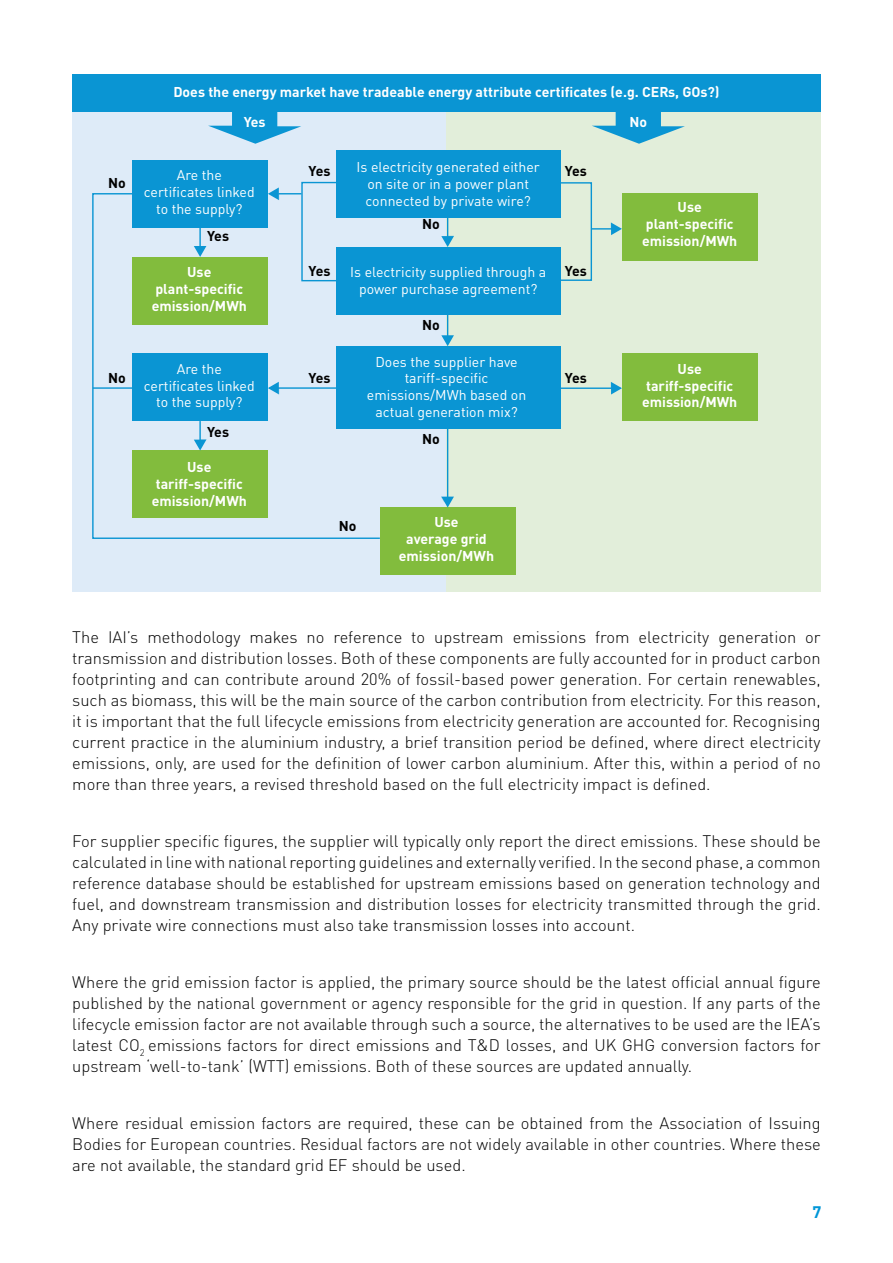
<style>
.page{position:relative;width:893px;height:1263px;background:#fff}
.page>*{position:absolute;margin:0;border:0;box-sizing:border-box;transform-origin:0 0}
.t1{font:300 16.5px/21px "DINOT";color:#000;text-align:justify}
.t2{font:700 16.5px "DINOT";color:#0096d7}
.t3{font:14.1px/17px "DINOT";color:#fff;text-align:center}
.t4{font:700 14.1px/17px "DINOT";color:#fff;text-align:center}
.t5{font:700 14.1px "DINOT";color:#000}
</style>
<div class="page">
<div style="left:72px;top:74px;width:374px;height:518px;background:#deebf8"></div>
<div style="left:446px;top:74px;width:375px;height:518px;background:#e2eeda"></div>
<div style="left:72px;top:74px;width:749px;height:37px;background:#0a95d3"></div>
<svg style="left:208px;top:111px;width:93px;height:33px"></svg>
<svg style="left:592px;top:111px;width:93px;height:33px"></svg>
<div style="left:132px;top:160px;width:136px;height:67px;background:#0a95d3"></div>
<div style="left:622px;top:194px;width:135px;height:67px;background:#82bc3d"></div>
<div style="left:622px;top:354px;width:135px;height:67px;background:#82bc3d"></div>
<div style="left:380px;top:507px;width:135px;height:68px;background:#82bc3d"></div>
<div style="left:336px;top:150px;width:224px;height:67px;background:#0a95d3"></div>
<div style="left:336px;top:247px;width:224px;height:67px;background:#0a95d3"></div>
<div style="left:336px;top:346px;width:224px;height:83px;background:#0a95d3"></div>
<div style="left:301px;top:182px;width:36px;height:99px;border:1px solid #0a95d3"></div>
<svg style="left:271px;top:187px;width:8px;height:5px"></svg>
<svg style="left:611px;top:382px;width:11px;height:12px"></svg>
<svg style="left:92px;top:192px;width:289px;height:347px"></svg>
<hr style="left:93px;top:387px;width:39px;height:2px;background:#0a95d3">
<hr style="left:269px;top:387px;width:67px;height:2px;background:#0a95d3">
<hr style="left:199px;top:421px;width:2px;height:22px;background:#0a95d3">
<hr style="left:560px;top:387px;width:60px;height:2px;background:#0a95d3">
<div style="left:560px;top:182px;width:32px;height:99px;border:1px solid #0a95d3"></div>
<hr style="left:591px;top:228px;width:29px;height:2px;background:#0a95d3">
<hr style="left:447px;top:311px;width:1px;height:30px;background:#0a95d3">
<svg style="left:194px;top:246px;width:12px;height:11px"></svg>
<svg style="left:441px;top:217px;width:13px;height:30px"></svg>
<svg style="left:441px;top:335px;width:13px;height:11px"></svg>
<hr style="left:447px;top:428px;width:1px;height:74px;background:#0a95d3">
<svg style="left:441px;top:497px;width:13px;height:10px"></svg>
<svg style="left:194px;top:440px;width:12px;height:10px"></svg>
<svg style="left:611px;top:223px;width:11px;height:12px"></svg>
<p class="t4" style="left:173px;top:83px;width:548px">Does the energy market have tradeable energy attribute certificates (e.g. CERs, GOs?)</p>
<p class="t5" style="left:108px;top:174px;width:19px">No</p>
<p class="t5" style="left:108px;top:369px;width:19px">No</p>
<p class="t4" style="left:244px;top:113px;width:23px">Yes</p>
<p class="t3" style="left:144px;top:166px;width:112px">Are the certificates linked to the supply?</p>
<p class="t5" style="left:207px;top:227px;width:23px">Yes</p>
<p class="t4" style="left:152px;top:263px;width:97px">Use plant-specific emission/MWh</p>
<p class="t5" style="left:309px;top:162px;width:23px">Yes</p>
<p class="t3" style="left:357px;top:158px;width:185px">Is electricity generated either on site or in a power plant connected by private wire?</p>
<p class="t5" style="left:422px;top:215px;width:19px">No</p>
<p class="t5" style="left:565px;top:162px;width:23px">Yes</p>
<p class="t5" style="left:309px;top:261px;width:23px">Yes</p>
<p class="t5" style="left:565px;top:261px;width:23px">Yes</p>
<p class="t3" style="left:350px;top:263px;width:197px">Is electricity supplied through a power purchase agreement?</p>
<p class="t5" style="left:422px;top:315px;width:19px">No</p>
<p class="t3" style="left:144px;top:360px;width:112px">Are the certificates linked to the supply?</p>
<p class="t3" style="left:367px;top:353px;width:161px">Does the supplier have tariff-specific emissions/MWh based on actual generation mix?</p>
<p class="t5" style="left:309px;top:369px;width:23px">Yes</p>
<p class="t5" style="left:207px;top:422px;width:23px">Yes</p>
<p class="t4" style="left:152px;top:458px;width:97px">Use tariff-specific emission/MWh</p>
<p class="t5" style="left:339px;top:516px;width:19px">No</p>
<p class="t5" style="left:422px;top:430px;width:19px">No</p>
<p class="t4" style="left:399px;top:513px;width:97px">Use<br>average grid emission/MWh</p>
<p class="t5" style="left:565px;top:369px;width:23px">Yes</p>
<p class="t4" style="left:629px;top:113px;width:19px">No</p>
<p class="t4" style="left:642px;top:198px;width:97px">Use plant-specific emission/MWh</p>
<p class="t4" style="left:642px;top:360px;width:97px">Use tariff-specific emission/MWh</p>
<p class="t1" style="left:72px;top:626px;width:750px">The IAI’s methodology makes no reference to upstream emissions from electricity generation or transmission and distribution losses. Both of these components are fully accounted for in product carbon footprinting and can contribute around 20% of fossil-based power generation. For certain renewables, such as biomass, this will be the main source of the carbon contribution from electricity. For this reason, it is important that the full lifecycle emissions from electricity generation are accounted for. Recognising current practice in the aluminium industry, a brief transition period be defined, where direct electricity emissions, only, are used for the definition of lower carbon aluminium. After this, within a period of no more than three years, a revised threshold based on the full electricity impact is defined.</p>
<p class="t1" style="left:72px;top:830px;width:750px">For supplier specific figures, the supplier will typically only report the direct emissions. These should be calculated in line with national reporting guidelines and externally verified. In the second phase, a common reference database should be established for upstream emissions based on generation technology and fuel, and downstream transmission and distribution losses for electricity transmitted through the grid.<br>Any private wire connections must also take transmission losses into account.</p>
<p class="t1" style="left:72px;top:971px;width:750px">Where the grid emission factor is applied, the primary source should be the latest official annual figure published by the national government or agency responsible for the grid in question. If any parts of the lifecycle emission factor are not available through such a source, the alternatives to be used are the IEA’s latest CO<sub>2</sub> emissions factors for direct emissions and T&amp;D losses, and UK GHG conversion factors for upstream ‘well-to-tank’ (WTT) emissions. Both of these sources are updated annually.</p>
<p class="t1" style="left:72px;top:1112px;width:750px">Where residual emission factors are required, these can be obtained from the Association of Issuing Bodies for European countries. Residual factors are not widely available in other countries. Where these are not available, the standard grid EF should be used.</p>
<p class="t2" style="left:812px;top:1201px;width:10px">7</p>
</div>
